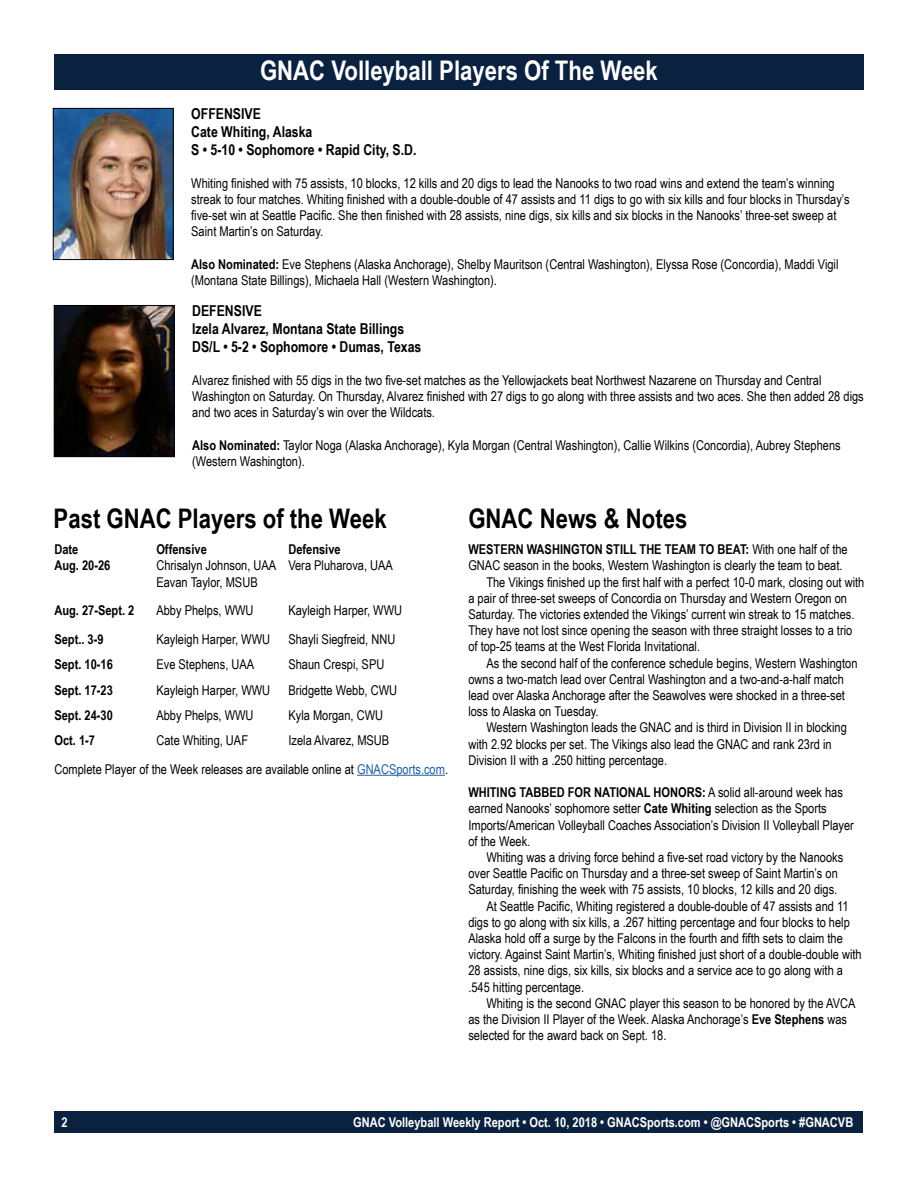
<style>
.page{position:relative;width:918px;height:1188px;background:#fff}
.page>*{position:absolute;margin:0;border:0;box-sizing:border-box;transform-origin:0 0}
.t1{font:700 27px "Arial Narrow";color:#000}
.t2{font:700 27px "Arial Narrow";color:#fff}
.t3{font:700 15px/18px "Arial Narrow";color:#000}
.t4{font:13.5px/16.2px "Arial Narrow";color:#000}
.t5{font:700 13.5px "Arial Narrow";color:#000}
.t6{font:700 13.5px "Arial Narrow";color:#fff}
.s1{font-weight:700}
.s2{font-weight:400}
.s3{color:#215e9e}
</style>
<div class="page">
<div style="left:55px;top:1111px;width:808px;height:22px;background:#0a2240"></div>
<div style="left:54px;top:54px;width:810px;height:36px;background:#0a2240"></div>
<img style="left:55px;top:110px;width:117px;height:148px">
<div style="left:53px;top:108px;width:121px;height:152px;border:1px solid #000"></div>
<img style="left:56px;top:307px;width:117px;height:148px">
<div style="left:54px;top:305px;width:121px;height:152px;border:1px solid #000"></div>
<hr style="left:357px;top:775px;width:88px;height:1px;background:#215e9e">
<h1 class="t2" style="left:260px;top:50px;width:399px">GNAC Volleyball Players Of The Week</h1>
<p class="t3" style="left:191px;top:104px;width:227px">OFFENSIVE<br>Cate Whiting, Alaska<br>S • 5-10 • Sophomore • Rapid City, S.D.</p>
<p class="t4" style="left:191px;top:174px;width:660px">Whiting finished with 75 assists, 10 blocks, 12 kills and 20 digs to lead the Nanooks to two road wins and extend the team’s winning streak to four matches. Whiting finished with a double-double of 47 assists and 11 digs to go with six kills and four blocks in Thursday’s five-set win at Seattle Pacific. She then finished with 28 assists, nine digs, six kills and six blocks in the Nanooks’ three-set sweep at Saint Martin’s on Saturday.</p>
<p class="t4" style="left:191px;top:255px;width:649px"><span class="s1">Also Nominated:</span> Eve Stephens (Alaska Anchorage), Shelby Mauritson (Central Washington), Elyssa Rose (Concordia), Maddi Vigil (Montana State Billings), Michaela Hall (Western Washington).</p>
<p class="t3" style="left:192px;top:301px;width:231px">DEFENSIVE<br>Izela Alvarez, Montana State Billings<br>DS/L • 5-2 • Sophomore • Dumas, Texas</p>
<p class="t4" style="left:192px;top:371px;width:673px">Alvarez finished with 55 digs in the two five-set matches as the Yellowjackets beat Northwest Nazarene on Thursday and Central<br>Washington on Saturday. On Thursday, Alvarez finished with 27 digs to go along with three assists and two aces. She then added 28 digs and two aces in Saturday’s win over the Wildcats.</p>
<p class="t4" style="left:192px;top:436px;width:650px"><span class="s1">Also Nominated:</span> Taylor Noga (Alaska Anchorage), Kyla Morgan (Central Washington), Callie Wilkins (Concordia), Aubrey Stephens (Western Washington).</p>
<h1 class="t1" style="left:54px;top:498px;width:335px">Past GNAC Players of the Week</h1>
<p class="t5" style="left:54px;top:539px;width:25px">Date</p>
<p class="t5" style="left:156px;top:539px;width:52px">Offensive</p>
<p class="t5" style="left:288px;top:539px;width:54px">Defensive</p>
<p class="t5" style="left:54px;top:555px;width:57px">Aug. 20-26</p>
<p class="t4" style="left:156px;top:557px;width:238px">Chrisalyn Johnson, UAA Vera Pluharova, UAA<br>Eavan Taylor, MSUB</p>
<p class="t5" style="left:54px;top:600px;width:81px">Aug. 27-Sept. 2</p>
<p class="t4" style="left:156px;top:602px;width:99px">Abby Phelps, WWU</p>
<p class="t4" style="left:288px;top:602px;width:115px">Kayleigh Harper, WWU</p>
<p class="t5" style="left:54px;top:629px;width:51px">Sept.. 3-9</p>
<p class="t4" style="left:156px;top:631px;width:115px">Kayleigh Harper, WWU</p>
<p class="t4" style="left:288px;top:631px;width:109px">Shayli Siegfreid, NNU</p>
<p class="t5" style="left:54px;top:654px;width:60px">Sept. 10-16</p>
<p class="t4" style="left:156px;top:656px;width:99px">Eve Stephens, UAA</p>
<p class="t4" style="left:288px;top:656px;width:97px">Shaun Crespi, SPU</p>
<p class="t5" style="left:54px;top:680px;width:60px">Sept. 17-23</p>
<p class="t4" style="left:156px;top:681px;width:115px">Kayleigh Harper, WWU</p>
<p class="t4" style="left:288px;top:681px;width:110px">Bridgette Webb, CWU</p>
<p class="t5" style="left:54px;top:705px;width:60px">Sept. 24-30</p>
<p class="t4" style="left:156px;top:706px;width:99px">Abby Phelps, WWU</p>
<p class="t4" style="left:288px;top:706px;width:96px">Kyla Morgan, CWU</p>
<p class="t5" style="left:54px;top:730px;width:42px">Oct. 1-7</p>
<p class="t4" style="left:156px;top:732px;width:93px">Cate Whiting, UAF</p>
<h1 class="t1" style="left:468px;top:498px;width:220px">GNAC News &amp; Notes</h1>
<p class="t5" style="left:468px;top:539px;width:381px">WESTERN WASHINGTON STILL THE TEAM TO BEAT: <span class="s2">With one half of the</span></p>
<p class="t4" style="left:468px;top:557px;width:376px">GNAC season in the books, Western Washington is clearly the team to beat.</p>
<p class="t4" style="left:486px;top:573px;width:379px">The Vikings finished up the first half with a perfect 10-0 mark, closing out with</p>
<p class="t4" style="left:468px;top:589px;width:380px">a pair of three-set sweeps of Concordia on Thursday and Western Oregon on</p>
<p class="t4" style="left:468px;top:606px;width:388px">Saturday. The victories extended the Vikings’ current win streak to 15 matches.</p>
<p class="t4" style="left:468px;top:622px;width:385px">They have not lost since opening the season with three straight losses to a trio</p>
<p class="t4" style="left:468px;top:638px;width:233px">of top-25 teams at the West Florida Invitational.</p>
<p class="t4" style="left:486px;top:654px;width:373px">As the second half of the conference schedule begins, Western Washington</p>
<p class="t4" style="left:468px;top:670px;width:377px">owns a two-match lead over Central Washington and a two-and-a-half match</p>
<p class="t4" style="left:468px;top:687px;width:378px">lead over Alaska Anchorage after the Seawolves were shocked in a three-set</p>
<p class="t4" style="left:468px;top:703px;width:132px">loss to Alaska on Tuesday.</p>
<p class="t4" style="left:486px;top:719px;width:362px">Western Washington leads the GNAC and is third in Division II in blocking</p>
<p class="t4" style="left:468px;top:735px;width:365px">with 2.92 blocks per set. The Vikings also lead the GNAC and rank 23rd in</p>
<p class="t4" style="left:468px;top:751px;width:200px">Division II with a .250 hitting percentage.</p>
<p class="t4" style="left:468px;top:784px;width:387px"><span class="s1">WHITING TABBED FOR NATIONAL HONORS:</span> A solid all-around week has earned Nanooks’ sophomore setter <span class="s1">Cate Whiting</span> selection as the Sports Imports/American Volleyball Coaches Association’s Division II Volleyball Player of the Week.</p>
<p class="t4" style="left:486px;top:849px;width:358px">Whiting was a driving force behind a five-set road victory by the Nanooks</p>
<p class="t4" style="left:468px;top:865px;width:371px">over Seattle Pacific on Thursday and a three-set sweep of Saint Martin’s on</p>
<p class="t4" style="left:468px;top:881px;width:371px">Saturday, finishing the week with 75 assists, 10 blocks, 12 kills and 20 digs.</p>
<p class="t4" style="left:486px;top:897px;width:364px">At Seattle Pacific, Whiting registered a double-double of 47 assists and 11</p>
<p class="t4" style="left:468px;top:913px;width:383px">digs to go along with six kills, a .267 hitting percentage and four blocks to help</p>
<p class="t4" style="left:468px;top:930px;width:376px">Alaska hold off a surge by the Falcons in the fourth and fifth sets to claim the</p>
<p class="t4" style="left:468px;top:946px;width:395px">victory. Against Saint Martin’s, Whiting finished just short of a double-double with</p>
<p class="t4" style="left:468px;top:962px;width:376px">28 assists, nine digs, six kills, six blocks and a service ace to go along with a</p>
<p class="t4" style="left:468px;top:978px;width:117px">.545 hitting percentage.</p>
<p class="t4" style="left:486px;top:994px;width:371px">Whiting is the second GNAC player this season to be honored by the AVCA</p>
<p class="t4" style="left:468px;top:1011px;width:380px">as the Division II Player of the Week. Alaska Anchorage’s <span class="s1">Eve Stephens</span> was</p>
<p class="t4" style="left:468px;top:1027px;width:200px">selected for the award back on Sept. 18.</p>
<p class="t4" style="left:54px;top:725px;width:395px;line-height:28.8px;text-indent:234px">Izela Alvarez, MSUB<br>Complete Player of the Week releases are available online at <span class="s3">GNACSports.com</span>.</p>
<p class="t6" style="left:61px;top:1112px;width:8px">2</p>
<p class="t6" style="left:353px;top:1112px;width:502px">GNAC Volleyball Weekly Report • Oct. 10, 2018 • GNACSports.com • @GNACSports • #GNACVB</p>
</div>
